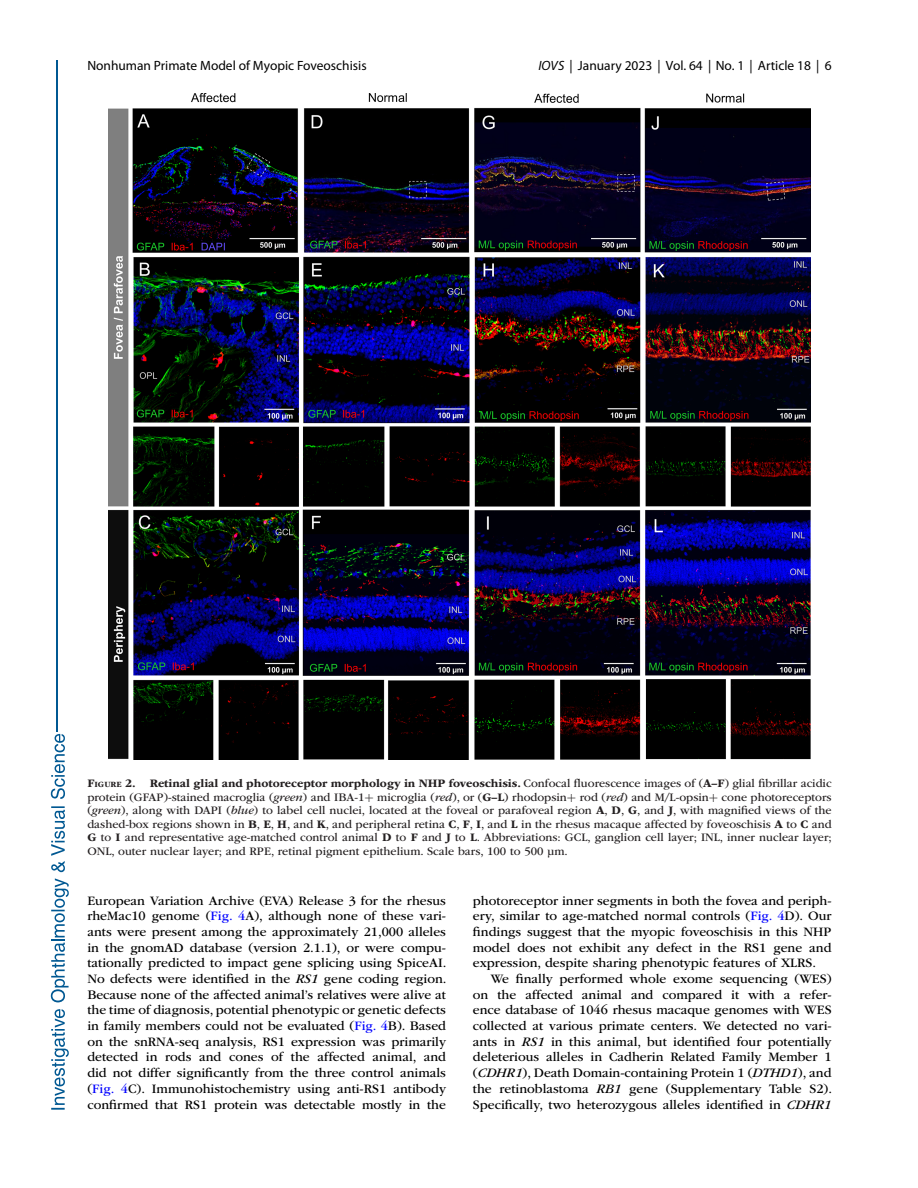
<style>
.page{position:relative;width:918px;height:1188px;background:#fff}
.page>*{position:absolute;margin:0;border:0;box-sizing:border-box;transform-origin:0 0}
.t1{font:13.5px/15.8px "ITC Garamond Std";color:#000;text-align:justify}
.t2{font:13.5px "Myriad Pro";color:#000}
.t3{font:12px/13.5px "ITC Garamond Std";color:#231f20;text-align:justify}
.s1{font-style:italic}
.s2{font-weight:700}
.s3{font-weight:700;font-size:8.4px}
.s4{font-family:"MTSY"}
.s5{color:#00f}
</style>
<div class="page">
<hr style="left:57px;top:60px;width:1px;height:672px;background:#005892">
<svg style="left:51px;top:734px;width:18px;height:376px"></svg>
<img style="left:108px;top:93px;width:702px;height:666px">
<p class="t2" style="left:87px;top:57px;width:281px">Nonhuman Primate Model of Myopic Foveoschisis</p>
<p class="t2" style="left:539px;top:57px;width:295px"><span class="s1">IOVS</span> | January 2023 | Vol. 64 | No. 1 | Article 18 | 6</p>
<p class="t3" style="left:87px;top:778px;width:746px"><span class="s2">F</span><span class="s3">IGURE</span> <span class="s2">2. Retinal glial and photoreceptor morphology in NHP foveoschisis.</span> Confocal fluorescence images of (<span class="s2">A–F</span>) glial fibrillar acidic protein (GFAP)-stained macroglia (<span class="s1">green</span>) and IBA-1<span class="s4">+</span> microglia (<span class="s1">red</span>), or (<span class="s2">G–L</span>) rhodopsin<span class="s4">+</span> rod (<span class="s1">red</span>) and M/L-opsin<span class="s4">+</span> cone photoreceptors (<span class="s1">green</span>), along with DAPI (<span class="s1">blue</span>) to label cell nuclei, located at the foveal or parafoveal region <span class="s2">A</span>, <span class="s2">D</span>, <span class="s2">G</span>, and <span class="s2">J</span>, with magnified views of the dashed-box regions shown in <span class="s2">B</span>, <span class="s2">E</span>, <span class="s2">H</span>, and <span class="s2">K</span>, and peripheral retina <span class="s2">C</span>, <span class="s2">F</span>, <span class="s2">I</span>, and <span class="s2">L</span> in the rhesus macaque affected by foveoschisis <span class="s2">A</span> to <span class="s2">C</span> and <span class="s2">G</span> to <span class="s2">I</span> and representative age-matched control animal <span class="s2">D</span> to <span class="s2">F</span> and <span class="s2">J</span> to <span class="s2">L</span>. Abbreviations: GCL, ganglion cell layer; INL, inner nuclear layer; ONL, outer nuclear layer; and RPE, retinal pigment epithelium. Scale bars, 100 to 500 μm.</p>
<p class="t1" style="left:87px;top:893px;width:361px">European Variation Archive (EVA) Release 3 for the rhesus rheMac10 genome (<span class="s5">Fig. 4</span>A), although none of these vari&shy;ants were present among the approximately 21,000 alleles in the gnomAD database (version 2.1.1), or were compu&shy;tationally predicted to impact gene splicing using SpiceAI.<br>No defects were identified in the <span class="s1">RS1</span> gene coding region.<br>Because none of the affected animal’s relatives were alive at the time of diagnosis, potential phenotypic or genetic defects in family members could not be evaluated (<span class="s5">Fig. 4</span>B). Based on the snRNA-seq analysis, RS1 expression was primarily detected in rods and cones of the affected animal, and did not differ significantly from the three control animals (<span class="s5">Fig. 4</span>C). Immunohistochemistry using anti-RS1 antibody confirmed that RS1 protein was detectable mostly in the</p>
<p class="t1" style="left:473px;top:893px;width:360px">photoreceptor inner segments in both the fovea and periph&shy;ery, similar to age-matched normal controls (<span class="s5">Fig. 4</span>D). Our findings suggest that the myopic foveoschisis in this NHP model does not exhibit any defect in the RS1 gene and expression, despite sharing phenotypic features of XLRS.</p>
<p class="t1" style="left:473px;top:972px;width:361px;text-indent:18px">We finally performed whole exome sequencing (WES) on the affected animal and compared it with a refer&shy;ence database of 1046 rhesus macaque genomes with WES collected at various primate centers. We detected no vari&shy;ants in <span class="s1">RS1</span> in this animal, but identified four potentially deleterious alleles in Cadherin Related Family Member 1 (<span class="s1">CDHR1</span>), Death Domain-containing Protein 1 (<span class="s1">DTHD1</span>), and the retinoblastoma <span class="s1">RB1</span> gene (Supplementary Table S2).<br>Specifically, two heterozygous alleles identified in <span class="s1">CDHR1</span></p>
</div>
